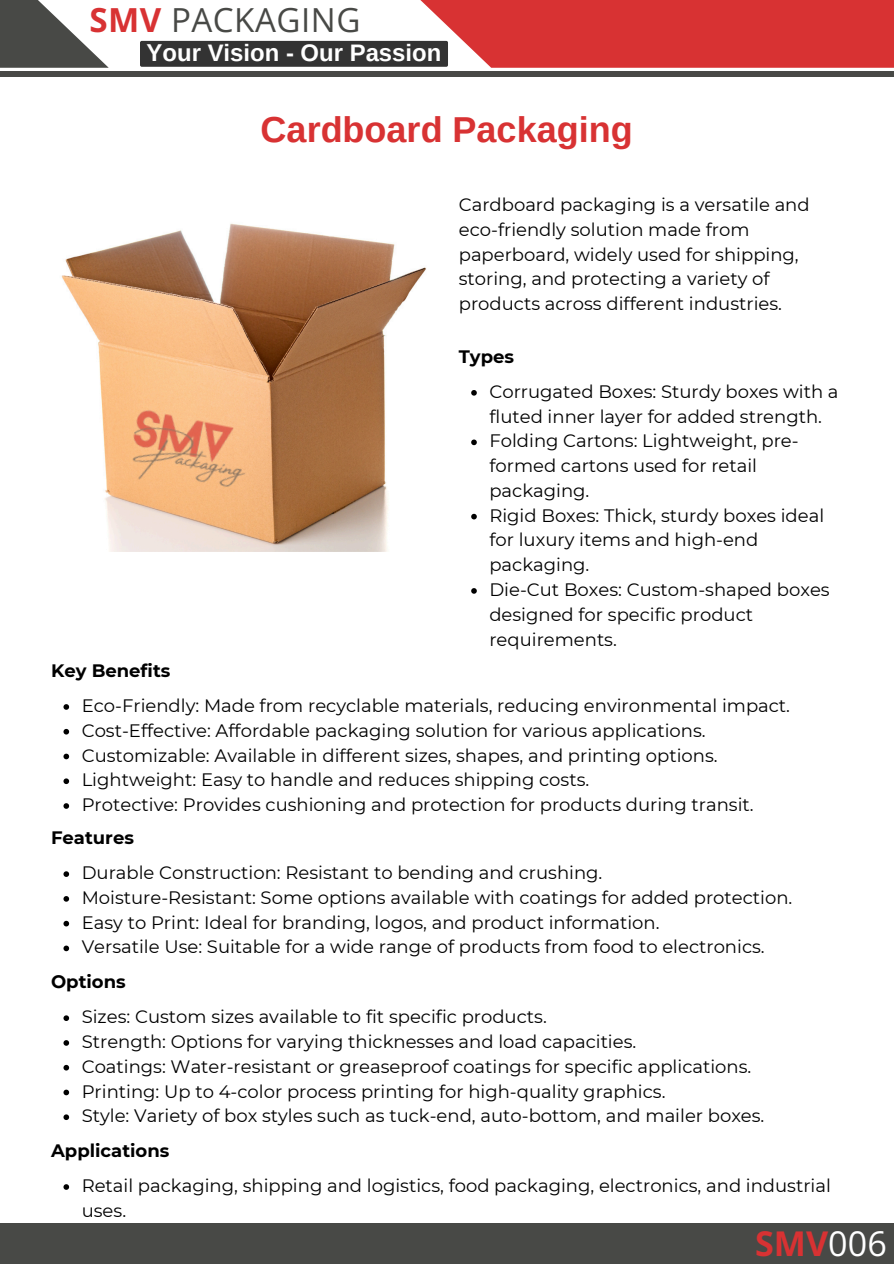
<style>
.page{position:relative;width:894px;height:1264px;background:#fff}
.page>*{position:absolute;margin:0;border:0;box-sizing:border-box;transform-origin:0 0}
.t1{font:700 36px "Arimo";color:#d83233}
.t2{font:700 34.05px "Open Sans";color:#d83233}
.t3{font:33.15px "Open Sans";letter-spacing:.015em;color:#484946}
.t4{font:700 23.85px "Arimo";color:#fff}
.t5{font:18px/24.8px "Montserrat";color:#000}
.t6{font:700 18px "Montserrat";color:#000}
.s1{font-weight:700;color:#d83233}
.s2{font-weight:400;color:#fff}
</style>
<div class="page">
<svg style="left:0;top:0;width:109px;height:68px;fill:#484946"></svg>
<div style="left:140px;top:41px;width:193px;height:26px;background:#333"></div>
<svg style="left:333px;top:0;width:560px;height:68px;background:#d04f50"></svg>
<div style="left:0;top:71px;width:893px;height:6px;background:#484946"></div>
<svg style="left:471px;top:390px;width:5px;height:5px"></svg>
<svg style="left:471px;top:439px;width:5px;height:6px"></svg>
<svg style="left:471px;top:514px;width:5px;height:5px"></svg>
<svg style="left:471px;top:588px;width:5px;height:5px"></svg>
<svg style="left:63px;top:871px;width:6px;height:5px"></svg>
<svg style="left:63px;top:896px;width:6px;height:5px"></svg>
<svg style="left:63px;top:920px;width:6px;height:6px"></svg>
<svg style="left:63px;top:945px;width:6px;height:6px"></svg>
<svg style="left:63px;top:1015px;width:6px;height:5px"></svg>
<svg style="left:63px;top:1040px;width:6px;height:5px"></svg>
<svg style="left:63px;top:1064px;width:6px;height:6px"></svg>
<svg style="left:63px;top:1089px;width:6px;height:6px"></svg>
<svg style="left:63px;top:1114px;width:6px;height:5px"></svg>
<svg style="left:63px;top:1184px;width:6px;height:5px"></svg>
<svg style="left:63px;top:704px;width:6px;height:5px"></svg>
<svg style="left:63px;top:729px;width:6px;height:5px"></svg>
<svg style="left:63px;top:753px;width:6px;height:6px"></svg>
<svg style="left:63px;top:778px;width:6px;height:6px"></svg>
<svg style="left:63px;top:803px;width:6px;height:5px"></svg>
<div style="left:0;top:1223px;width:893px;height:40px;background:#484946"></div>
<img style="left:61px;top:223px;width:365px;height:328px">
<img style="left:118px;top:403px;width:139px;height:100px">
<h1 class="t3" style="left:89px;top:-3px;width:272px"><span class="s1">SMV</span> PACKAGING</h1>
<h3 class="t4" style="left:147px;top:40px;width:296px">Your Vision - Our Passion</h3>
<h2 class="t1" style="left:260px;top:109px;width:373px">Cardboard Packaging</h2>
<p class="t5" style="left:458px;top:192px;width:352px">Cardboard packaging is a versatile and eco-friendly solution made from paperboard, widely used for shipping, storing, and protecting a variety of products across different industries.</p>
<p class="t6" style="left:458px;top:345px;width:57px">Types</p>
<p class="t5" style="left:489px;top:379px;width:350px">Corrugated Boxes: Sturdy boxes with a fluted inner layer for added strength.</p>
<h4 class="t5" style="left:489px;top:428px;width:311px">Folding Cartons: Lightweight, pre&shy;formed cartons used for retail packaging.</h4>
<p class="t5" style="left:489px;top:503px;width:336px">Rigid Boxes: Thick, sturdy boxes ideal for luxury items and high-end packaging.</p>
<p class="t5" style="left:489px;top:577px;width:342px">Die-Cut Boxes: Custom-shaped boxes designed for specific product requirements.</p>
<h4 class="t6" style="left:51px;top:659px;width:121px">Key Benefits</h4>
<p class="t5" style="left:82px;top:693px;width:709px">Eco-Friendly: Made from recyclable materials, reducing environmental impact.</p>
<p class="t5" style="left:82px;top:718px;width:625px">Cost-Effective: Affordable packaging solution for various applications.</p>
<p class="t5" style="left:82px;top:742px;width:637px">Customizable: Available in different sizes, shapes, and printing options.</p>
<p class="t5" style="left:82px;top:767px;width:509px">Lightweight: Easy to handle and reduces shipping costs.</p>
<p class="t5" style="left:82px;top:792px;width:673px">Protective: Provides cushioning and protection for products during transit.</p>
<p class="t6" style="left:51px;top:826px;width:84px">Features</p>
<p class="t5" style="left:82px;top:860px;width:522px">Durable Construction: Resistant to bending and crushing.</p>
<h4 class="t5" style="left:82px;top:885px;width:712px">Moisture-Resistant: Some options available with coatings for added protection.</h4>
<p class="t5" style="left:82px;top:909px;width:579px">Easy to Print: Ideal for branding, logos, and product information.</p>
<p class="t5" style="left:82px;top:934px;width:684px">Versatile Use: Suitable for a wide range of products from food to electronics.</p>
<p class="t6" style="left:51px;top:970px;width:76px">Options</p>
<p class="t5" style="left:82px;top:1004px;width:466px">Sizes: Custom sizes available to fit specific products.</p>
<p class="t5" style="left:82px;top:1029px;width:556px">Strength: Options for varying thicknesses and load capacities.</p>
<h4 class="t5" style="left:82px;top:1053px;width:671px">Coatings: Water-resistant or greaseproof coatings for specific applications.</h4>
<p class="t5" style="left:82px;top:1078px;width:585px">Printing: Up to 4-color process printing for high-quality graphics.</p>
<p class="t5" style="left:82px;top:1103px;width:684px">Style: Variety of box styles such as tuck-end, auto-bottom, and mailer boxes.</p>
<p class="t6" style="left:51px;top:1139px;width:120px">Applications</p>
<p class="t5" style="left:82px;top:1173px;width:750px">Retail packaging, shipping and logistics, food packaging, electronics, and industrial uses.</p>
<h4 class="t2" style="left:755px;top:1219px;width:133px">SMV<span class="s2">006</span></h4>
</div>
